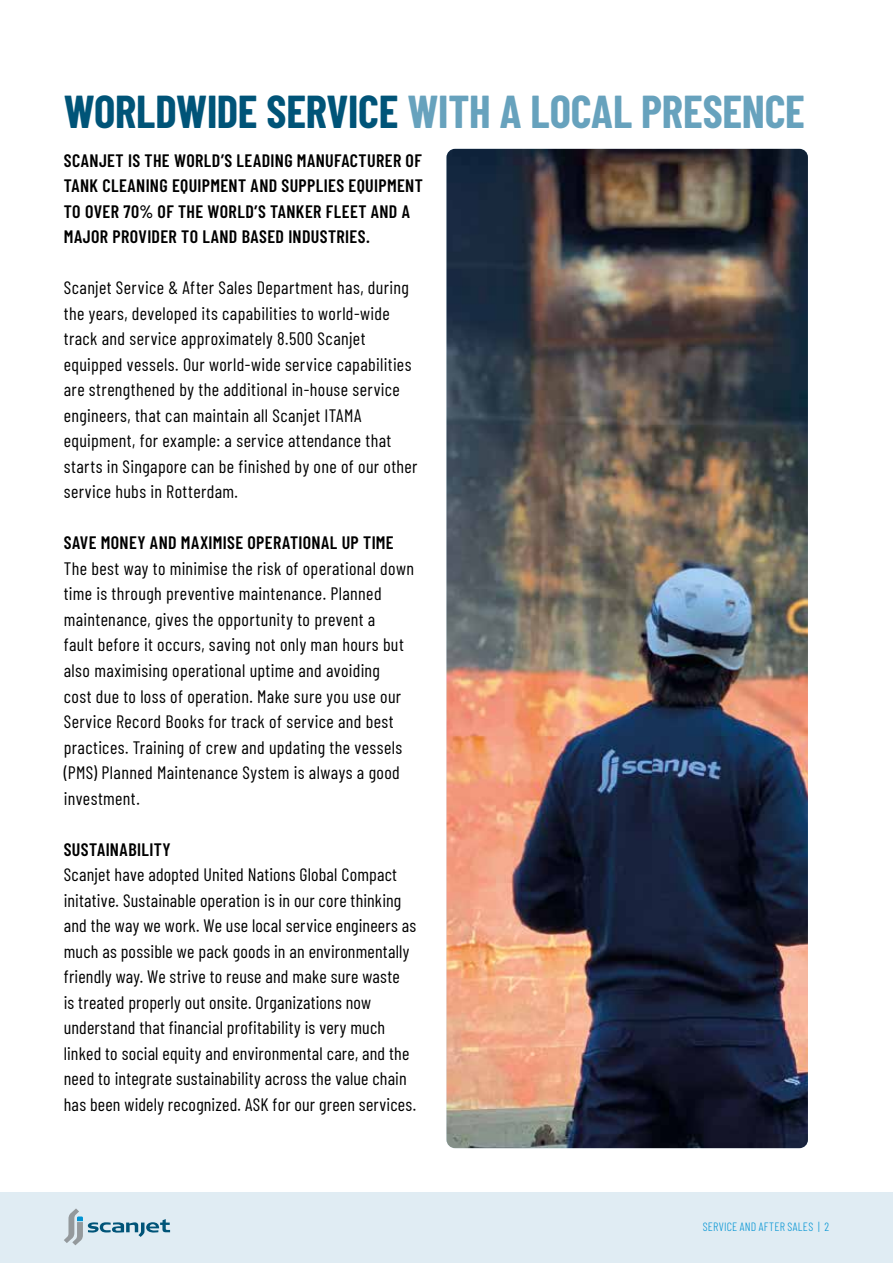
<style>
.page{position:relative;width:893px;height:1263px;background:#fff}
.page>*{position:absolute;margin:0;border:0;box-sizing:border-box;transform-origin:0 0}
.t1{font:700 45px "Barlow Condensed";letter-spacing:-.005em;color:#67a2bd}
.t2{font:18px/25.5px "Barlow Condensed";letter-spacing:.02em;color:#000}
.t3{font:600 18px/25.5px "Barlow Condensed";letter-spacing:.02em;color:#000}
.t4{font:300 12px "Barlow Condensed";letter-spacing:.025em;color:#0093d3}
.s1{color:#005478}
</style>
<div class="page">
<div style="left:0;top:1192px;width:893px;height:71px;background:#e0ecf3"></div>
<svg style="left:64px;top:1208px;width:106px;height:37px"></svg>
<img style="left:446px;top:149px;width:362px;height:999px">
<h1 class="t1" style="left:64px;top:79px;width:743px"><span class="s1">WORLDWIDE SERVICE</span> WITH A LOCAL PRESENCE</h1>
<p class="t3" style="left:64px;top:146px;width:361px">SCANJET IS THE WORLD’S LEADING MANUFACTURER OF TANK CLEANING EQUIPMENT AND SUPPLIES EQUIPMENT TO OVER 70% OF THE WORLD’S TANKER FLEET AND A MAJOR PROVIDER TO LAND BASED INDUSTRIES.</p>
<p class="t2" style="left:64px;top:274px;width:355px">Scanjet Service &amp; After Sales Department has, during the years, developed its capabilities to world-wide track and service approximately 8.500 Scanjet equipped vessels. Our world-wide service capabilities are strengthened by the additional in-house service engineers, that can maintain all Scanjet ITAMA equipment, for example: a service attendance that starts in Singapore can be finished by one of our other service hubs in Rotterdam.</p>
<p class="t3" style="left:64px;top:529px;width:331px">SAVE MONEY AND MAXIMISE OPERATIONAL UP TIME</p>
<p class="t2" style="left:64px;top:554px;width:352px">The best way to minimise the risk of operational down time is through preventive maintenance. Planned maintenance, gives the opportunity to prevent a<br>fault before it occurs, saving not only man hours but also maximising operational uptime and avoiding<br>cost due to loss of operation. Make sure you use our Service Record Books for track of service and best practices. Training of crew and updating the vessels (PMS) Planned Maintenance System is always a good investment.</p>
<p class="t3" style="left:64px;top:835px;width:108px">SUSTAINABILITY</p>
<p class="t2" style="left:64px;top:860px;width:354px">Scanjet have adopted United Nations Global Compact initative. Sustainable operation is in our core thinking and the way we work. We use local service engineers as much as possible we pack goods in an environmentally friendly way. We strive to reuse and make sure waste<br>is treated properly out onsite. Organizations now understand that financial profitability is very much linked to social equity and environmental care, and the need to integrate sustainability across the value chain has been widely recognized. ASK for our green services.</p>
<p class="t4" style="left:703px;top:1218px;width:128px">SERVICE AND AFTER SALES | 2</p>
</div>
